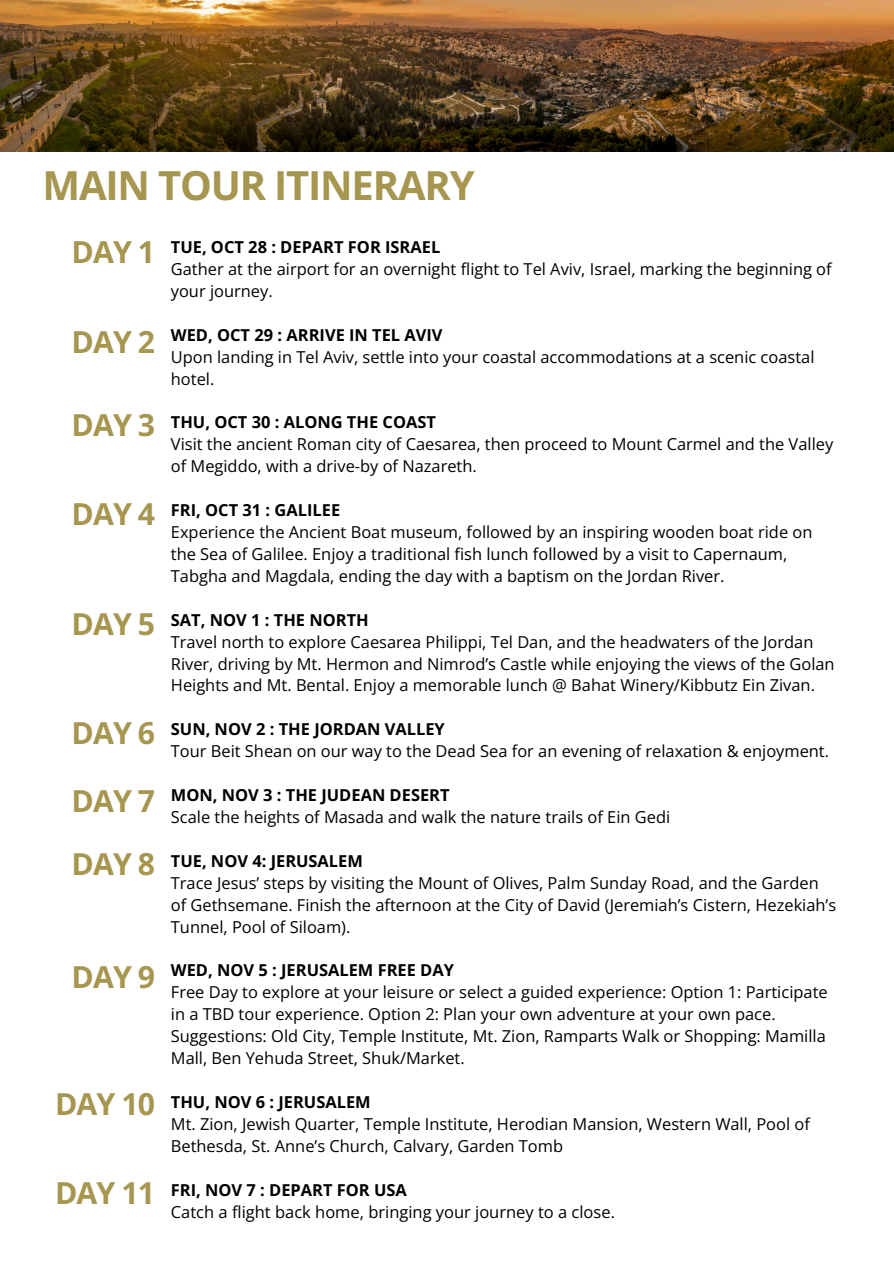
<style>
.page{position:relative;width:894px;height:1264px;background:#fff}
.page>*{position:absolute;margin:0;border:0;box-sizing:border-box;transform-origin:0 0}
.t1{font:700 40.05px "Open Sans";letter-spacing:-.03em;color:#a69650}
.t2{font:700 30.3px "Open Sans";letter-spacing:-.03em;color:#a69650}
.t3{font:16.5px/21.9px "Open Sans";color:#000}
.t4{font:700 16.5px "Open Sans";color:#000}
</style>
<div class="page">
<img style="left:0;top:0;width:893px;height:152px">
<p class="t1" style="left:43px;top:157px;width:433px">MAIN TOUR ITINERARY</p>
<p class="t2" style="left:71px;top:230px;width:85px">DAY 1</p>
<p class="t2" style="left:71px;top:320px;width:85px">DAY 2</p>
<p class="t2" style="left:71px;top:403px;width:85px">DAY 3</p>
<p class="t2" style="left:71px;top:492px;width:85px">DAY 4</p>
<p class="t2" style="left:71px;top:602px;width:85px">DAY 5</p>
<p class="t2" style="left:71px;top:712px;width:85px">DAY 6</p>
<p class="t2" style="left:71px;top:779px;width:85px">DAY 7</p>
<p class="t2" style="left:71px;top:842px;width:85px">DAY 8</p>
<p class="t2" style="left:71px;top:955px;width:85px">DAY 9</p>
<p class="t2" style="left:55px;top:1082px;width:102px">DAY 10</p>
<p class="t2" style="left:55px;top:1171px;width:102px">DAY 11</p>
<h1 class="t4" style="left:171px;top:235px;width:271px">TUE, OCT 28 : DEPART FOR ISRAEL</h1>
<h2 class="t3" style="left:171px;top:258px;width:662px">Gather at the airport for an overnight flight to Tel Aviv, Israel, marking the beginning of your journey.</h2>
<h2 class="t4" style="left:171px;top:323px;width:273px">WED, OCT 29 : ARRIVE IN TEL AVIV</h2>
<h2 class="t3" style="left:171px;top:345px;width:645px">Upon landing in Tel Aviv, settle into your coastal accommodations at a scenic coastal hotel.</h2>
<h2 class="t4" style="left:171px;top:411px;width:266px">THU, OCT 30 : ALONG THE COAST</h2>
<h2 class="t3" style="left:171px;top:433px;width:663px">Visit the ancient Roman city of Caesarea, then proceed to Mount Carmel and the Valley of Megiddo, with a drive-by of Nazareth.</h2>
<h2 class="t4" style="left:171px;top:498px;width:171px">FRI, OCT 31 : GALILEE</h2>
<h2 class="t3" style="left:171px;top:520px;width:643px">Experience the Ancient Boat museum, followed by an inspiring wooden boat ride on the Sea of Galilee. Enjoy a traditional fish lunch followed by a visit to Capernaum,<br>Tabgha and Magdala, ending the day with a baptism on the Jordan River.</h2>
<h2 class="t4" style="left:171px;top:608px;width:199px">SAT, NOV 1 : THE NORTH</h2>
<h2 class="t3" style="left:171px;top:630px;width:665px">Travel north to explore Caesarea Philippi, Tel Dan, and the headwaters of the Jordan<br>River, driving by Mt. Hermon and Nimrod’s Castle while enjoying the views of the Golan<br>Heights and Mt. Bental. Enjoy a memorable lunch @ Bahat Winery/Kibbutz Ein Zivan.</h2>
<h2 class="t4" style="left:171px;top:717px;width:275px">SUN, NOV 2 : THE JORDAN VALLEY</h2>
<h2 class="t3" style="left:171px;top:740px;width:659px">Tour Beit Shean on our way to the Dead Sea for an evening of relaxation &amp; enjoyment.</h2>
<p class="t4" style="left:171px;top:783px;width:280px">MON, NOV 3 : THE JUDEAN DESERT</p>
<p class="t3" style="left:171px;top:805px;width:500px">Scale the heights of Masada and walk the nature trails of Ein Gedi</p>
<p class="t4" style="left:171px;top:849px;width:193px">TUE, NOV 4: JERUSALEM</p>
<p class="t3" style="left:171px;top:871px;width:666px">Trace Jesus’ steps by visiting the Mount of Olives, Palm Sunday Road, and the Garden of Gethsemane. Finish the afternoon at the City of David (Jeremiah’s Cistern, Hezekiah’s<br>Tunnel, Pool of Siloam).</p>
<p class="t4" style="left:171px;top:958px;width:284px">WED, NOV 5 : JERUSALEM FREE DAY</p>
<p class="t3" style="left:171px;top:981px;width:658px">Free Day to explore at your leisure or select a guided experience: Option 1: Participate in a TBD tour experience. Option 2: Plan your own adventure at your own pace.</p>
<p class="t3" style="left:171px;top:1024px;width:656px">Suggestions: Old City, Temple Institute, Mt. Zion, Ramparts Walk or Shopping: Mamilla<br>Mall, Ben Yehuda Street, Shuk/Market.</p>
<p class="t4" style="left:171px;top:1090px;width:201px">THU, NOV 6 : JERUSALEM</p>
<p class="t3" style="left:171px;top:1112px;width:640px">Mt. Zion, Jewish Quarter, Temple Institute, Herodian Mansion, Western Wall, Pool of<br>Bethesda, St. Anne’s Church, Calvary, Garden Tomb</p>
<p class="t4" style="left:171px;top:1177px;width:237px">FRI, NOV 7 : DEPART FOR USA</p>
<p class="t3" style="left:171px;top:1200px;width:445px">Catch a flight back home, bringing your journey to a close.</p>
</div>
